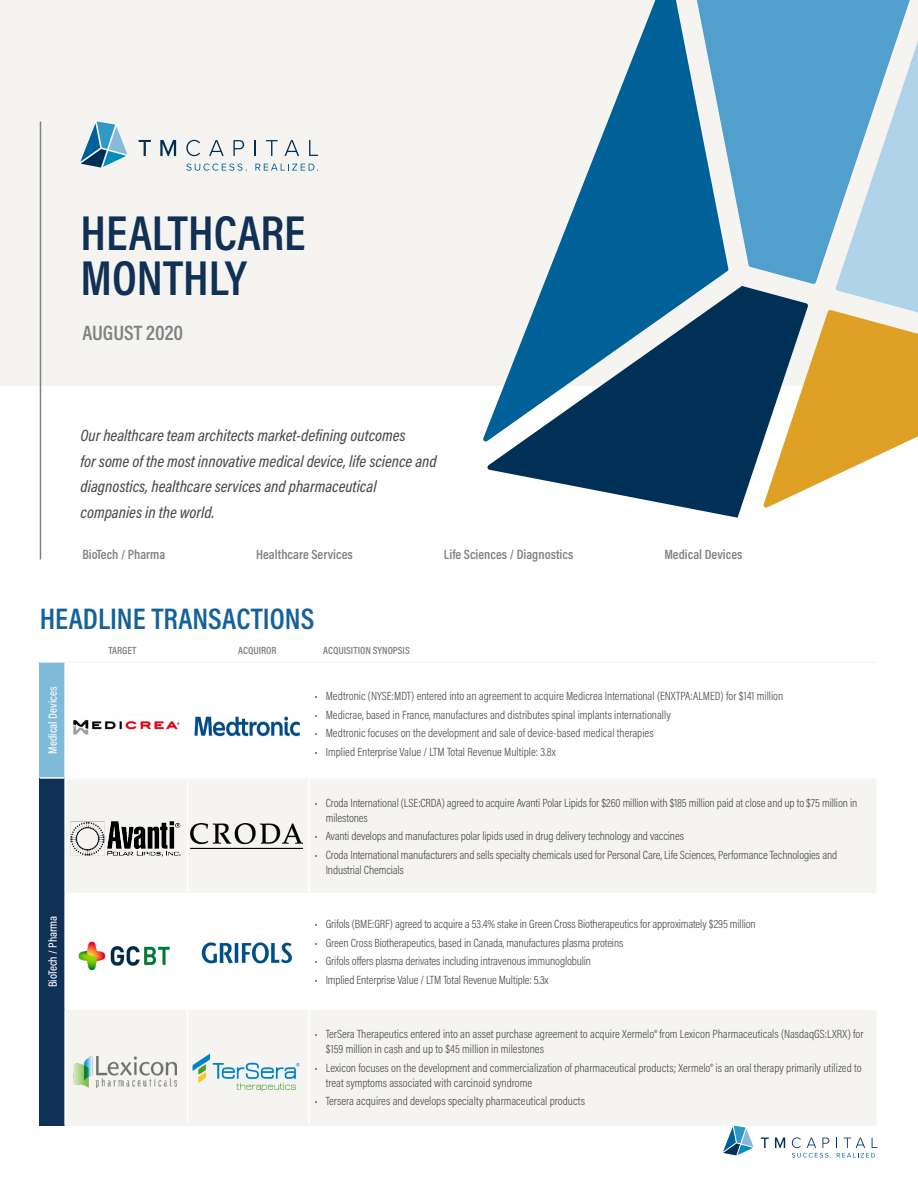
<style>
.page{position:relative;width:918px;height:1188px;background:#fff}
.page>*{position:absolute;margin:0;border:0;box-sizing:border-box;transform-origin:0 0}
.t1{font:600 49.5px/45px "Acumin Pro Cond";color:#103055}
.t2{font:600 30px "Acumin Pro Cond";color:#156199}
.t3{font:600 21px "Acumin Pro Cond";color:#808285}
.t4{font:italic 500 16.5px/25.5px "Acumin Pro Cond";color:#4b4c4d}
.t5{font:600 13.5px "Acumin Pro Cond";color:#808285}
.t6{font:300 12px/15px "Acumin Pro Cond";letter-spacing:-.005em;color:#4b4c4d}
.t7{font:500 12px "Acumin Pro Cond";color:#fff}
.t8{font:600 10.5px "Acumin Pro Cond";color:#808285}
</style>
<div class="page">
<svg style="left:723px;top:1126px;width:30px;height:29px"></svg>
<svg style="left:761px;top:1138px;width:8px;height:10px"></svg>
<svg style="left:775px;top:1138px;width:10px;height:10px"></svg>
<svg style="left:792px;top:1137px;width:86px;height:21px"></svg>
<div style="left:0;top:0;width:918px;height:385px;background:#f5f4f1"></div>
<svg style="left:482px;top:0;width:227px;height:442px"></svg>
<svg style="left:487px;top:286px;width:276px;height:232px;fill:#003056"></svg>
<svg style="left:763px;top:41px;width:155px;height:467px"></svg>
<svg style="left:686px;top:0;width:230px;height:284px;fill:#509fcc"></svg>
<hr style="left:40px;top:121px;width:1px;height:438px;background:#808285">
<svg style="left:81px;top:121px;width:46px;height:47px"></svg>
<svg style="left:139px;top:140px;width:12px;height:16px"></svg>
<svg style="left:160px;top:140px;width:16px;height:16px"></svg>
<svg style="left:186px;top:140px;width:14px;height:16px"></svg>
<svg style="left:209px;top:140px;width:15px;height:16px"></svg>
<svg style="left:233px;top:140px;width:11px;height:16px"></svg>
<svg style="left:254px;top:140px;width:1px;height:16px"></svg>
<svg style="left:266px;top:140px;width:12px;height:16px"></svg>
<svg style="left:285px;top:140px;width:14px;height:16px"></svg>
<svg style="left:309px;top:140px;width:9px;height:16px"></svg>
<svg style="left:186px;top:164px;width:61px;height:7px"></svg>
<svg style="left:255px;top:164px;width:63px;height:7px"></svg>
<div style="left:40px;top:662px;width:25px;height:116px;background:#7fbad9"></div>
<div style="left:40px;top:778px;width:25px;height:347px;background:#103055"></div>
<svg style="left:66px;top:779px;width:811px;height:346px;fill:#f5f4f1"></svg>
<hr style="left:187px;top:779px;width:1px;height:114px;background:#fff">
<hr style="left:308px;top:779px;width:2px;height:114px;background:#fff">
<hr style="left:187px;top:894px;width:1px;height:115px;background:#fff">
<hr style="left:308px;top:894px;width:2px;height:115px;background:#fff">
<hr style="left:64px;top:1009px;width:123px;height:1px;background:#fff">
<hr style="left:187px;top:1009px;width:122px;height:1px;background:#fff">
<hr style="left:187px;top:1010px;width:1px;height:115px;background:#fff">
<hr style="left:309px;top:1009px;width:568px;height:1px;background:#fff">
<hr style="left:308px;top:1010px;width:2px;height:115px;background:#fff">
<hr style="left:64px;top:894px;width:2px;height:115px;background:#fff">
<hr style="left:64px;top:1010px;width:2px;height:115px;background:#fff">
<hr style="left:40px;top:777px;width:24px;height:2px;background:#fff">
<hr style="left:65px;top:662px;width:122px;height:1px;background:#f5f4f1">
<hr style="left:187px;top:662px;width:122px;height:1px;background:#f5f4f1">
<hr style="left:309px;top:662px;width:568px;height:1px;background:#f5f4f1">
<hr style="left:64px;top:777px;width:123px;height:2px;background:#fff">
<hr style="left:64px;top:893px;width:123px;height:1px;background:#fff">
<hr style="left:187px;top:893px;width:122px;height:1px;background:#fff">
<hr style="left:309px;top:893px;width:568px;height:1px;background:#fff">
<hr style="left:64px;top:1125px;width:123px;height:1px;background:#f5f4f1">
<hr style="left:187px;top:1125px;width:122px;height:1px;background:#f5f4f1">
<hr style="left:309px;top:1125px;width:568px;height:1px;background:#f5f4f1">
<svg style="left:40px;top:662px;width:25px;height:1px"></svg>
<hr style="left:64px;top:663px;width:2px;height:114px;background:#fff">
<hr style="left:64px;top:779px;width:2px;height:114px;background:#fff">
<img style="left:73px;top:720px;width:107px;height:15px">
<img style="left:194px;top:716px;width:106px;height:21px">
<img style="left:78px;top:940px;width:95px;height:31px">
<img style="left:199px;top:940px;width:95px;height:24px">
<img style="left:70px;top:814px;width:110px;height:45px">
<img style="left:190px;top:824px;width:112px;height:25px">
<img style="left:73px;top:1056px;width:104px;height:31px">
<img style="left:193px;top:1052px;width:107px;height:39px">
<p class="t1" style="left:81px;top:209px;width:227px">HEALTHCARE<br>MONTHLY</p>
<p class="t3" style="left:82px;top:319px;width:102px">AUGUST 2020</p>
<p class="t4" style="left:81px;top:422px;width:358px">Our healthcare team architects market-defining outcomes<br>for some of the most innovative medical device, life science and diagnostics, healthcare services and pharmaceutical companies in the world.</p>
<p class="t5" style="left:82px;top:546px;width:84px">BioTech / Pharma</p>
<p class="t5" style="left:256px;top:546px;width:98px">Healthcare Services</p>
<p class="t5" style="left:444px;top:546px;width:131px">Life Sciences / Diagnostics</p>
<p class="t5" style="left:664px;top:546px;width:80px">Medical Devices</p>
<p class="t2" style="left:40px;top:599px;width:276px">HEADLINE TRANSACTIONS</p>
<p class="t8" style="left:109px;top:643px;width:29px">TARGET</p>
<p class="t8" style="left:238px;top:643px;width:40px">ACQUIROR</p>
<p class="t8" style="left:323px;top:643px;width:88px">ACQUISITION SYNOPSIS</p>
<p class="t7" style="left:45px;top:754px;width:69px;rotate:-90deg">Medical Devices</p>
<p class="t6" style="left:315px;top:689px;width:470px">• Medtronic (NYSE:MDT) entered into an agreement to acquire Medicrea International (ENXTPA:ALMED) for $141 million</p>
<p class="t6" style="left:315px;top:707px;width:357px">• Medicrae, based in France, manufactures and distributes spinal implants internationally</p>
<p class="t6" style="left:315px;top:726px;width:340px">• Medtronic focuses on the development and sale of device-based medical therapies</p>
<p class="t6" style="left:315px;top:744px;width:242px">• Implied Enterprise Value / LTM Total Revenue Multiple: 3.8x</p>
<p class="t7" style="left:45px;top:987px;width:73px;rotate:-90deg">BioTech / Pharma</p>
<p class="t6" style="left:326px;top:795px;width:533px;text-indent:-11px">• Croda International (LSE:CRDA) agreed to acquire Avanti Polar Lipids for $260 million with $185 million paid at close and up to $75 million in milestones</p>
<p class="t6" style="left:315px;top:828px;width:371px">• Avanti develops and manufactures polar lipids used in drug delivery technology and vaccines</p>
<p class="t6" style="left:326px;top:847px;width:513px;text-indent:-11px">• Croda International manufacturers and sells specialty chemicals used for Personal Care, Life Sciences, Performance Technologies and<br>Industrial Chemcials</p>
<p class="t6" style="left:315px;top:916px;width:442px">• Grifols (BME:GRF) agreed to acquire a 53.4% stake in Green Cross Biotherapeutics for approximately $295 million</p>
<p class="t6" style="left:315px;top:935px;width:310px">• Green Cross Biotherapeutics, based in Canada, manufactures plasma proteins</p>
<p class="t6" style="left:315px;top:953px;width:278px">• Grifols offers plasma derivates including intravenous immunoglobulin</p>
<p class="t6" style="left:315px;top:972px;width:235px">• Implied Enterprise Value / LTM Total Revenue Multiple: 5.3x</p>
<p class="t6" style="left:326px;top:1026px;width:539px;text-indent:-11px">• TerSera Therapeutics entered into an asset purchase agreement to acquire Xermelo® from Lexicon Pharmaceuticals (NasdaqGS:LXRX) for $159 million in cash and up to $45 million in milestones</p>
<p class="t6" style="left:326px;top:1060px;width:537px;text-indent:-11px">• Lexicon focuses on the development and commercialization of pharmaceutical products; Xermelo® is an oral therapy primarily utilized to treat symptoms associated with carcinoid syndrome</p>
<p class="t6" style="left:315px;top:1093px;width:272px">• Tersera acquires and develops specialty pharmaceutical products</p>
</div>
